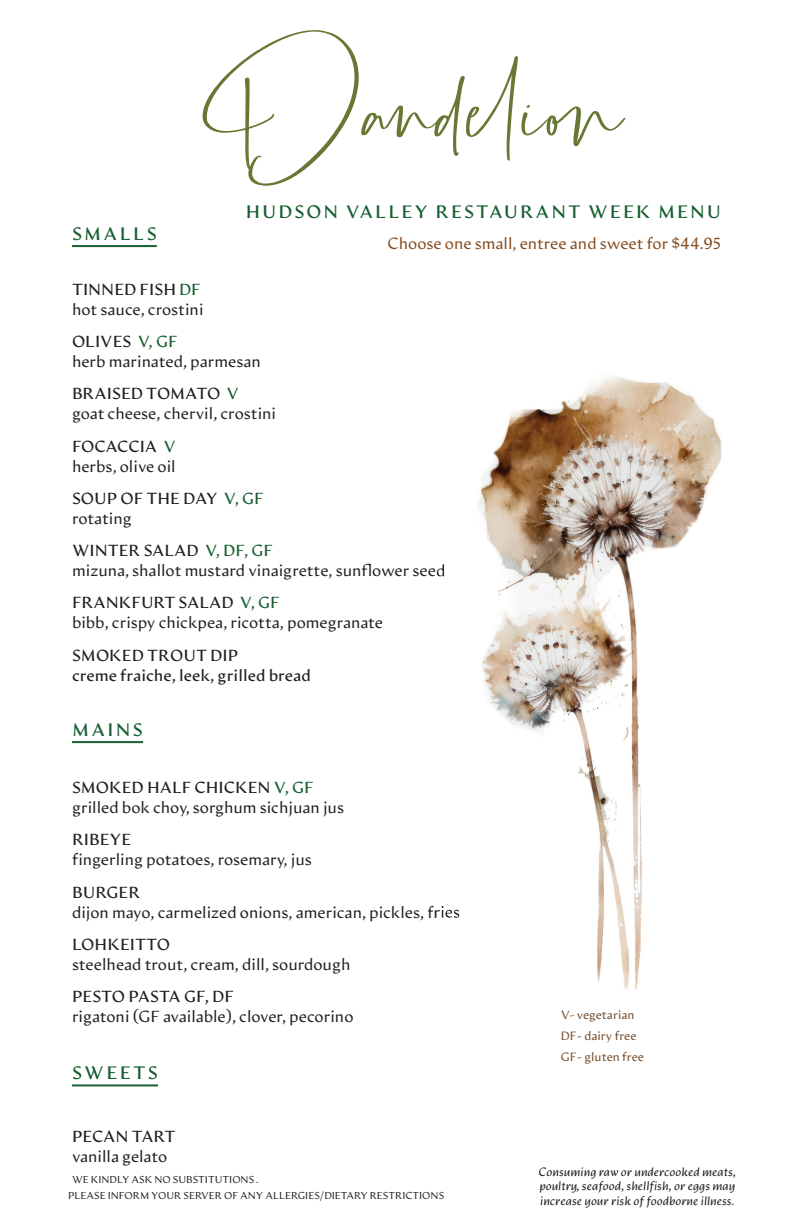
<style>
.page{position:relative;width:792px;height:1224px;background:#fff}
.page>*{position:absolute;margin:0;border:0;box-sizing:border-box;transform-origin:0 0}
.t1{font:700 18px "Artifex Hand CF";letter-spacing:.11em;color:#176031}
.t2{font:16px/20px "Artifex Hand CF";color:#231f20}
.t3{font:600 16px/20px "Artifex Hand CF";color:#231f20}
.t4{font:16px "Artifex Hand CF";color:#874b1e}
.t5{font:italic 12px/14.4px "Artifex Hand CF";color:#231f20;text-align:justify}
.t6{font:12px/21px "Artifex Hand CF";color:#754927}
.t7{font:10px/15.2px "Artifex Hand CF";color:#231f20}
.s1{font-weight:600}
.s2{font-weight:600;color:#176031}
.s3{color:#176031}
.s4{font-weight:400}
</style>
<div class="page">
<svg style="left:203px;top:30px;width:422px;height:156px"></svg>
<hr style="left:72px;top:245px;width:85px;height:2px;background:#176031">
<hr style="left:72px;top:741px;width:71px;height:2px;background:#176031">
<hr style="left:72px;top:1084px;width:86px;height:2px;background:#176031">
<img style="left:444px;top:376px;width:278px;height:614px">
<img style="left:436px;top:564px;width:8px;height:13px">
<img style="left:436px;top:905px;width:23px;height:16px">
<p class="t1" style="left:72px;top:219px;width:86px">SMALLS</p>
<p class="t1" style="left:246px;top:197px;width:477px">HUDSON VALLEY RESTAURANT WEEK MENU</p>
<p class="t4" style="left:387px;top:230px;width:335px">Choose one small, entree and sweet for $44.95</p>
<p class="t2" style="left:72px;top:278px;width:133px"><span class="s1">TINNED FISH</span> <span class="s2">DF </span>hot sauce, crostini</p>
<p class="t2" style="left:72px;top:331px;width:190px"><span class="s1">OLIVES</span> <span class="s2">V, GF<br></span>herb marinated, parmesan</p>
<p class="t2" style="left:72px;top:383px;width:206px"><span class="s1">BRAISED TOMATO</span> <span class="s2">V<br></span>goat cheese, chervil, crostini</p>
<p class="t2" style="left:72px;top:435px;width:105px"><span class="s1">FOCACCIA</span> <span class="s2">V </span>herbs, olive oil</p>
<p class="t3" style="left:72px;top:488px;width:193px">SOUP OF THE DAY <span class="s3">V, GF </span><span class="s4">rotating</span></p>
<p class="t2" style="left:72px;top:540px;width:375px"><span class="s1">WINTER SALAD</span> <span class="s2">V, DF, GF<br></span>mizuna, shallot mustard vinaigrette, sunflower seed</p>
<p class="t2" style="left:72px;top:592px;width:313px"><span class="s1">FRANKFURT SALAD</span> <span class="s2">V, GF<br></span>bibb, crispy chickpea, ricotta, pomegranate</p>
<p class="t3" style="left:72px;top:644px;width:240px">SMOKED TROUT DIP<br>creme fraiche, leek, grilled bread</p>
<p class="t1" style="left:72px;top:715px;width:73px">MAINS</p>
<p class="t2" style="left:72px;top:776px;width:274px"><span class="s1">SMOKED HALF CHICKEN</span> <span class="s2">V, GF </span>grilled bok choy, sorghum sichjuan jus</p>
<p class="t3" style="left:72px;top:829px;width:61px">RIBEYE</p>
<p class="t2" style="left:72px;top:849px;width:241px">fingerling potatoes, rosemary, jus</p>
<p class="t3" style="left:72px;top:881px;width:70px">BURGER</p>
<p class="t2" style="left:72px;top:901px;width:389px">dijon mayo, carmelized onions, american, pickles, fries</p>
<p class="t3" style="left:72px;top:933px;width:100px">LOHKEITTO</p>
<p class="t2" style="left:72px;top:953px;width:280px">steelhead trout, cream, dill, sourdough</p>
<p class="t3" style="left:72px;top:986px;width:163px">PESTO PASTA GF, DF</p>
<p class="t2" style="left:72px;top:1005px;width:283px">rigatoni (GF available), clover, pecorino</p>
<p class="t1" style="left:72px;top:1059px;width:88px">SWEETS</p>
<p class="t3" style="left:72px;top:1125px;width:105px">PECAN TART</p>
<p class="t2" style="left:72px;top:1145px;width:97px">vanilla gelato</p>
<p class="t7" style="left:68px;top:1172px;width:378px;text-indent:4px">WE KINDLY ASK NO SUBSTITUTIONS .<br>PLEASE INFORM YOUR SERVER OF ANY ALLERGIES/DIETARY RESTRICTIONS</p>
<p class="t6" style="left:561px;top:1004px;width:85px">V- vegetarian<br>DF- dairy free<br>GF- gluten free</p>
<p class="t5" style="left:539px;top:1164px;width:199px">Consuming raw or undercooked meats, poultry, seafood, shellfish, or eggs may increase your risk of foodborne illness.</p>
</div>
